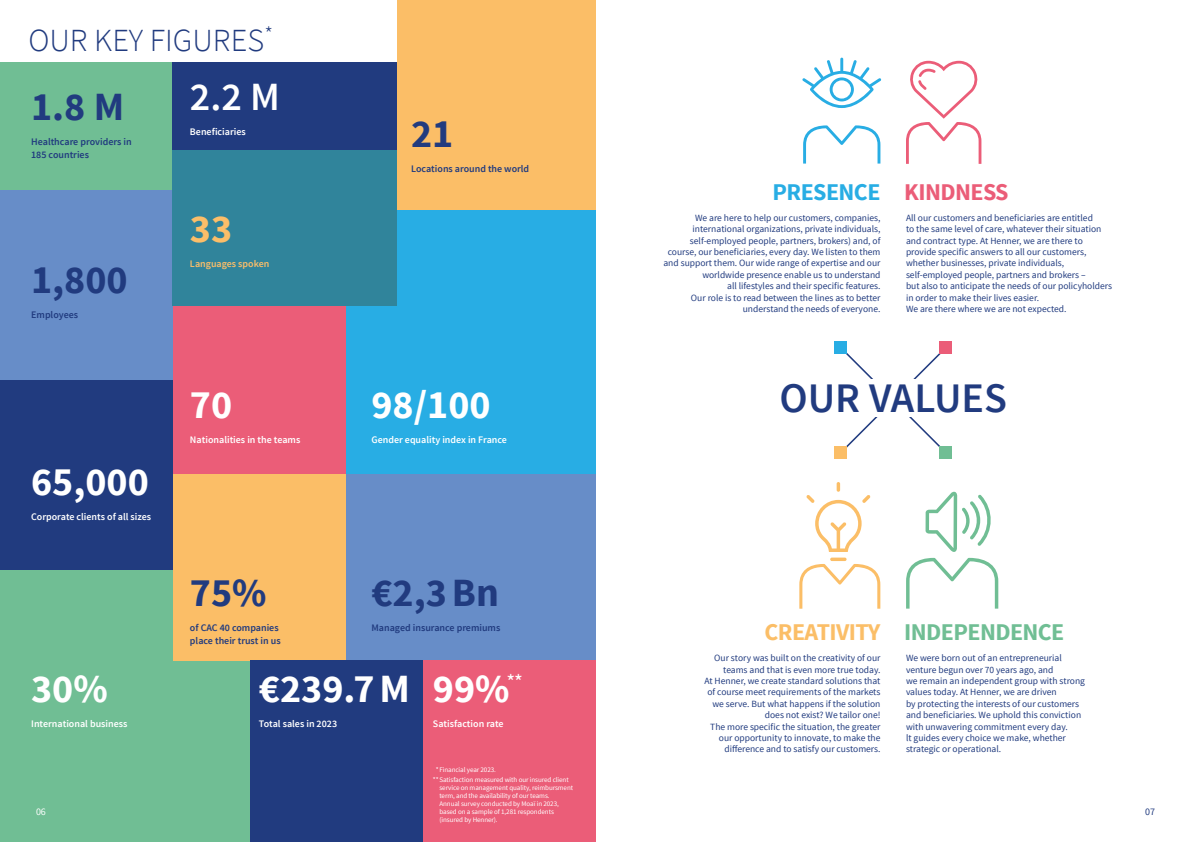
<style>
.page{position:relative;width:1191px;height:842px;background:#fff}
.page>*{position:absolute;margin:0;border:0;box-sizing:border-box;transform-origin:0 0}
.t1{font:600 42px "Source Sans Pro";color:#213b7f}
.t2{font:700 40px "Source Sans Pro";color:#fff}
.t3{font:700 40px "Source Sans Pro";color:#213b7f}
.t4{font:600 40px "Source Sans Pro";color:#fff}
.t5{font:700 40px "Source Sans Pro";color:#fbbe69}
.t6{font:300 32.2px "Source Sans Pro";color:#213b7f}
.t7{font:700 24px "Source Sans Pro";letter-spacing:-.025em;color:#70be94}
.t8{font:700 24px "Source Sans Pro";letter-spacing:-.025em;color:#fbbe67}
.t9{font:700 24px "Source Sans Pro";letter-spacing:-.025em;color:#28ade4}
.t10{font:700 24px "Source Sans Pro";letter-spacing:-.025em;color:#eb5d78}
.t11{font:600 10px "Source Sans Pro";color:#fff}
.t12{font:600 10px/13px "Source Sans Pro";color:#213b7f}
.t13{font:600 10px "Source Sans Pro";color:#fbbe69}
.t14{font:10px "Source Sans Pro Semibold 2";color:#fff}
.t15{font:10px "Source Sans Pro";color:#fff}
.t16{font:10px "Source Sans Pro";color:#213b7f}
.t17{font:9.5px/11.4px "Source Sans Pro";color:#213b7f;text-align:right}
.t18{font:7px/8px "Source Sans Pro";letter-spacing:-.01em;color:#fff}
.s1{font-family:"Source Sans Pro Regular 2"}
.s2{color:#eb5d78}
</style>
<div class="page">
<div style="left:0;top:570px;width:249px;height:272px;background:#70be94"></div>
<div style="left:0;top:62px;width:173px;height:128px;background:#70be94"></div>
<div style="left:0;top:380px;width:173px;height:190px;background:#213b7f"></div>
<div style="left:346px;top:473px;width:249px;height:187px;background:#678dc8"></div>
<div style="left:0;top:190px;width:173px;height:190px;background:#678dc8"></div>
<div style="left:173px;top:473px;width:173px;height:187px;background:#fbbe67"></div>
<div style="left:173px;top:306px;width:173px;height:167px;background:#eb5d78"></div>
<div style="left:249px;top:660px;width:173px;height:182px;background:#213b7f"></div>
<div style="left:422px;top:660px;width:173px;height:182px;background:#eb5d78"></div>
<div style="left:346px;top:210px;width:249px;height:263px;background:#28ade4"></div>
<div style="left:173px;top:62px;width:224px;height:88px;background:#213b7f"></div>
<div style="left:173px;top:150px;width:224px;height:156px;background:#30849b"></div>
<svg style="left:840px;top:348px;width:106px;height:106px"></svg>
<div style="left:834px;top:341px;width:12px;height:13px;background:#28ade4"></div>
<div style="left:939px;top:341px;width:13px;height:13px;background:#eb5d78"></div>
<div style="left:939px;top:447px;width:13px;height:12px;background:#70be94"></div>
<div style="left:834px;top:447px;width:12px;height:12px;background:#fbbe67"></div>
<div style="left:851px;top:379px;width:85px;height:38px;background:#fff"></div>
<div style="left:397px;top:0;width:198px;height:210px;background:#fbbe67"></div>
<svg style="left:803px;top:125px;width:77px;height:39px"></svg>
<svg style="left:802px;top:58px;width:79px;height:50px"></svg>
<svg style="left:906px;top:61px;width:75px;height:103px"></svg>
<svg style="left:836px;top:482px;width:4px;height:10px"></svg>
<hr style="left:830px;top:558px;width:16px;height:3px;background:#fbbe67;border-radius:2px">
<svg style="left:806px;top:495px;width:64px;height:57px"></svg>
<svg style="left:799px;top:564px;width:81px;height:45px"></svg>
<svg style="left:906px;top:558px;width:92px;height:51px"></svg>
<svg style="left:925px;top:491px;width:66px;height:61px"></svg>
<h2 class="t6" style="left:28px;top:21px;width:246px">OUR KEY FIGURES<sup>*</sup></h2>
<p class="t3" style="left:31px;top:81px;width:95px">1.8 M</p>
<p class="t12" style="left:31px;top:135px;width:102px">Healthcare providers in<br>185 countries</p>
<p class="t3" style="left:31px;top:254px;width:98px">1,800</p>
<p class="t12" style="left:31px;top:308px;width:48px">Employees</p>
<p class="t2" style="left:31px;top:456px;width:119px">65,000</p>
<p class="t11" style="left:31px;top:510px;width:122px">Corporate clients of all sizes</p>
<p class="t2" style="left:31px;top:663px;width:78px">30%</p>
<p class="t11" style="left:31px;top:717px;width:98px">International business</p>
<p class="t4" style="left:190px;top:71px;width:92px">2.2 M</p>
<p class="t14" style="left:190px;top:125px;width:57px">Beneficiaries</p>
<p class="t3" style="left:411px;top:108px;width:44px">21</p>
<p class="t12" style="left:411px;top:163px;width:120px">Locations around the world</p>
<p class="t5" style="left:190px;top:203px;width:44px">33</p>
<p class="t13" style="left:190px;top:257px;width:81px">Languages spoken</p>
<p class="t2" style="left:190px;top:379px;width:44px">70</p>
<p class="t11" style="left:190px;top:434px;width:112px">Nationalities in the teams</p>
<p class="t3" style="left:190px;top:566px;width:78px">75%</p>
<p class="t12" style="left:190px;top:621px;width:92px">of CAC 40 companies place their trust in us</p>
<p class="t2" style="left:371px;top:379px;width:121px">98/100</p>
<p class="t11" style="left:371px;top:434px;width:137px">Gender equality index in France</p>
<p class="t3" style="left:371px;top:566px;width:129px">€2,3 Bn</p>
<p class="t12" style="left:371px;top:621px;width:130px">Managed insurance premiums</p>
<p class="t2" style="left:259px;top:663px;width:153px">€239.7 M</p>
<p class="t11" style="left:259px;top:717px;width:80px">Total sales in 2023</p>
<p class="t2" style="left:433px;top:663px;width:92px">99%<sup>**</sup></p>
<p class="t11" style="left:433px;top:717px;width:72px">Satisfaction rate</p>
<h3 class="t9" style="left:772px;top:176px;width:109px">PRESENCE</h3>
<p class="t17" style="left:663px;top:212px;width:218px">We are here to help our customers, companies, international organizations, private individuals, self-employed people, partners, brokers) and, of <span class="s1">course, our beneficiaries, every day. We listen to them </span>and support them. Our wide range of expertise and our worldwide presence enable us to understand<br><span class="s1">all lifestyles and their specific features.<br></span>Our role is to read between the lines as to better understand the needs of everyone.</p>
<h3 class="t10" style="left:904px;top:176px;width:106px">KINDNESS</h3>
<p class="t17" style="left:906px;top:212px;width:207px;text-align:left"><span class="s1">All our customers and beneficiaries are entitled<br></span>to the same level of care, whatever their situation and contract type. At Henner, we are there to <span class="s1">provide specific answers to all our customers, </span>whether businesses, private individuals, self-employed people, partners and brokers –<br>but also to anticipate the needs of our policyholders in order to make their lives easier.<br>We are there where we are not expected.</p>
<h2 class="t1" style="left:779px;top:371px;width:229px">OUR VALUES</h2>
<h3 class="t8" style="left:764px;top:616px;width:117px">CREATIVITY</h3>
<p class="t17" style="left:704px;top:652px;width:177px">Our story was built on the creativity of our teams and that is even more true today.<br>At Henner, we create standard solutions that of course meet requirements of the markets we serve. But what happens if the solution does not exist? We tailor one!<br><span class="s1">The more specific the situation, the greater </span>our opportunity to innovate, to make the <span class="s1">difference and to satisfy our customers.</span></p>
<h3 class="t7" style="left:904px;top:617px;width:162px">INDEPENDENCE</h3>
<p class="t17" style="left:906px;top:652px;width:180px;text-align:left">We were born out of an entrepreneurial venture begun over 70 years ago, and<br>we remain an independent group with strong values today. At Henner, we are driven<br>by protecting the interests of our customers <span class="s1">and beneficiaries. We uphold this conviction </span>with unwavering commitment every day.<br>lt guides every choice we make, whether strategic or operational.</p>
<h2 class="t18" style="left:433px;top:766px;width:65px"><span class="s2">*</span>* Financial year 2023.</h2>
<p class="t18" style="left:439px;top:775px;width:135px;text-indent:-7px">** Satisfaction measured with our insured client service on management quality, reimbursment term, and the availability of our teams.<br>Annual survey conducted by Moaï in 2023, based on a sample of 1,281 respondents (insured by Henner).</p>
<p class="t15" style="left:36px;top:806px;width:11px">06</p>
<p class="t16" style="left:1145px;top:806px;width:11px">07</p>
</div>
